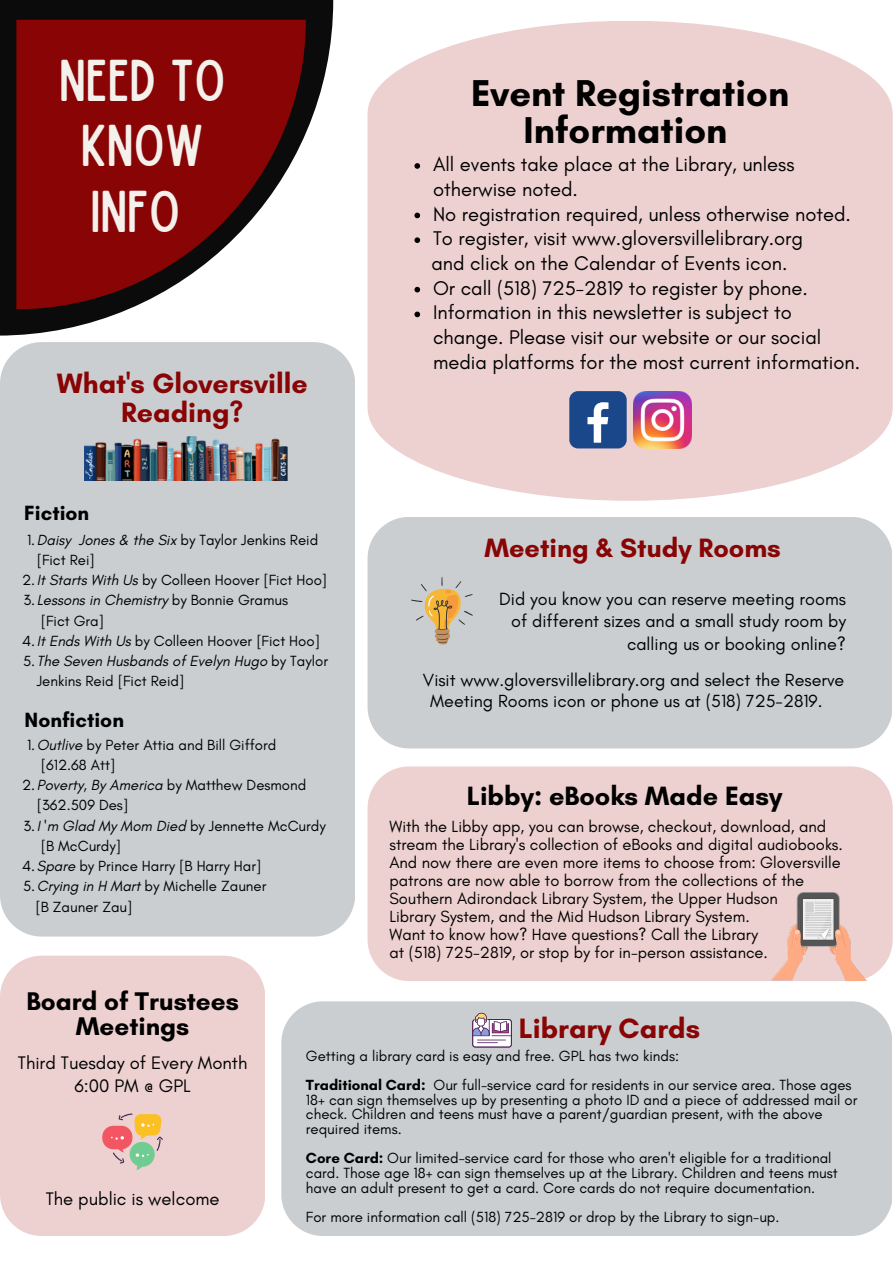
<style>
.page{position:relative;width:893px;height:1264px;background:#fff}
.page>*{position:absolute;margin:0;border:0;box-sizing:border-box;transform-origin:0 0}
.t1{font:47.25px "Sailors Condensed";color:#f4f0ec}
.t2{font:700 38.1px "Glacial Indifference";color:#000}
.t3{font:700 28.5px "Glacial Indifference";color:#890404}
.t4{font:700 27px "Glacial Indifference";color:#000}
.t5{font:700 27px "Glacial Indifference";color:#890404}
.t6{font:700 25.95px/25.2px "Glacial Indifference";color:#000;text-align:center}
.t7{font:700 21px "Glacial Indifference";color:#000}
.t8{font:20.1px/24.8px "Glacial Indifference";color:#000}
.t9{font:18.45px "Glacial Indifference";color:#000}
.t10{font:18px "Glacial Indifference";color:#000}
.t11{font:17.85px/21.3px "Glacial Indifference";color:#000}
.t12{font:16.5px/18px "Glacial Indifference";color:#000}
.t13{font:15px/20.2px "Glacial Indifference";color:#000}
.s1{font-style:italic}
.s2{font-weight:700}
</style>
<div class="page">
<svg style="left:0;top:0;width:333px;height:335px;fill:#0b0b0b"></svg>
<div style="left:367px;top:517px;width:525px;height:231px;background:#cbced1;border-radius:42px"></div>
<div style="left:281px;top:1001px;width:611px;height:234px;background:#cbced1"></div>
<svg style="left:367px;top:21px;width:525px;height:479px;fill:#edd0d0"></svg>
<svg style="left:17px;top:20px;width:289px;height:289px;fill:#890404"></svg>
<div style="left:0;top:342px;width:355px;height:594px;background:#cbced1"></div>
<div style="left:367px;top:766px;width:525px;height:215px;background:#edd0d0"></div>
<img style="left:84px;top:437px;width:204px;height:44px">
<svg style="left:411px;top:577px;width:61px;height:67px"></svg>
<img style="left:633px;top:391px;width:58px;height:57px">
<div style="left:569px;top:391px;width:57px;height:57px;background:#1a4789;border-radius:9px"></div>
<svg style="left:587px;top:402px;width:21px;height:40px"></svg>
<img style="left:771px;top:892px;width:95px;height:88px">
<svg style="left:472px;top:1012px;width:39px;height:35px"></svg>
<div style="left:0;top:955px;width:265px;height:280px;background:#edd0d0"></div>
<svg style="left:102px;top:1113px;width:61px;height:57px"></svg>
<svg style="left:414px;top:163px;width:6px;height:6px"></svg>
<svg style="left:414px;top:213px;width:6px;height:5px"></svg>
<svg style="left:414px;top:237px;width:6px;height:6px"></svg>
<svg style="left:414px;top:287px;width:6px;height:5px"></svg>
<svg style="left:414px;top:311px;width:6px;height:6px"></svg>
<p class="t1" style="left:59px;top:60px;width:168px">NEED TO</p>
<p class="t1" style="left:81px;top:125px;width:124px">KNOW</p>
<p class="t1" style="left:90px;top:190px;width:91px">INFO</p>
<p class="t3" style="left:57px;top:366px;width:252px">What's Gloversville</p>
<p class="t3" style="left:121px;top:394px;width:124px">Reading?</p>
<p class="t7" style="left:24px;top:500px;width:66px">Fiction</p>
<p class="t13" style="left:37px;top:529px;width:283px;text-indent:-10px">1.<span class="s1">Daisy Jones &amp; the Six</span> by Taylor Jenkins Reid [Fict Rei]</p>
<p class="t13" style="left:22px;top:569px;width:306px">2.<span class="s1">It Starts With Us</span> by Colleen Hoover [Fict Hoo]</p>
<p class="t13" style="left:41px;top:590px;width:249px;text-indent:-17px">3.<span class="s1">Lessons in Chemistry</span> by Bonnie Gramus [Fict Gra]</p>
<p class="t13" style="left:22px;top:630px;width:299px">4.<span class="s1">It Ends With Us</span> by Colleen Hoover [Fict Hoo]</p>
<p class="t13" style="left:37px;top:650px;width:293px;text-indent:-14px">5.<span class="s1">The Seven Husbands of Evelyn Hugo</span> by Taylor<br>Jenkins Reid [Fict Reid]</p>
<p class="t7" style="left:25px;top:707px;width:101px">Nonfiction</p>
<p class="t13" style="left:41px;top:734px;width:237px;text-indent:-14px">1.<span class="s1">Outlive</span> by Peter Attia and Bill Gifford [612.68 Att]</p>
<p class="t13" style="left:37px;top:774px;width:271px;text-indent:-15px">2.<span class="s1">Poverty, By America</span> by Matthew Desmond [362.509 Des]</p>
<p class="t13" style="left:41px;top:815px;width:286px;text-indent:-17px">3.<span class="s1">I 'm Glad My Mom Died</span> by Jennette McCurdy [B McCurdy]</p>
<p class="t13" style="left:22px;top:855px;width:241px">4.<span class="s1">Spare</span> by Prince Harry [B Harry Har]</p>
<p class="t13" style="left:23px;top:875px;width:245px">5.<span class="s1">Crying in H Mart</span> by Michelle Zauner</p>
<p class="t13" style="left:36px;top:896px;width:98px">[B Zauner Zau]</p>
<p class="t6" style="left:26px;top:988px;width:214px">Board of Trustees<br>Meetings</p>
<p class="t2" style="left:471px;top:70px;width:319px">Event Registration</p>
<p class="t2" style="left:523px;top:107px;width:205px">Information</p>
<p class="t8" style="left:433px;top:152px;width:363px">All events take place at the Library, unless otherwise noted.</p>
<p class="t8" style="left:433px;top:201px;width:419px">No registration required, unless otherwise noted.</p>
<p class="t8" style="left:433px;top:226px;width:371px">To register, visit www.gloversvillelibrary.org</p>
<p class="t8" style="left:433px;top:275px;width:376px">Or call (518) 725-2819 to register by phone.</p>
<p class="t8" style="left:433px;top:300px;width:428px">Information in this newsletter is subject to change. Please visit our website or our social media platforms for the most current information.</p>
<p class="t8" style="left:431px;top:250px;width:357px">and click on the Calendar of Events icon.</p>
<p class="t5" style="left:484px;top:531px;width:298px">Meeting &amp; Study Rooms</p>
<p class="t10" style="left:499px;top:587px;width:348px">Did you know you can reserve meeting rooms</p>
<p class="t10" style="left:511px;top:610px;width:336px">of different sizes and a small study room by</p>
<p class="t10" style="left:627px;top:632px;width:220px">calling us or booking online?</p>
<p class="t11" style="left:430px;top:669px;width:415px;text-indent:-7px">Visit www.gloversvillelibrary.org and select the Reserve<br>Meeting Rooms icon or phone us at (518) 725-2819.</p>
<p class="t4" style="left:467px;top:779px;width:317px">Libby: eBooks Made Easy</p>
<p class="t12" style="left:389px;top:817px;width:455px">With the Libby app, you can browse, checkout, download, and stream the Library's collection of eBooks and digital audiobooks.<br>And now there are even more items to choose from: Gloversville patrons are now able to borrow from the collections of the Southern Adirondack Library System, the Upper Hudson</p>
<p class="t12" style="left:389px;top:907px;width:362px">Library System, and the Mid Hudson Library System.</p>
<p class="t12" style="left:389px;top:925px;width:370px">Want to know how? Have questions? Call the Library</p>
<p class="t12" style="left:389px;top:943px;width:380px">at (518) 725-2819, or stop by for in-person assistance.</p>
<p class="t3" style="left:519px;top:1010px;width:183px">Library Cards</p>
<p class="t9" style="left:18px;top:1051px;width:231px">Third Tuesday of Every Month</p>
<p class="t9" style="left:74px;top:1074px;width:118px">6:00 PM @ GPL</p>
<p class="t9" style="left:46px;top:1187px;width:175px">The public is welcome</p>
<p class="t13" style="left:306px;top:1045px;width:374px">Getting a library card is easy and free. GPL has two kinds:</p>
<p class="t13" style="left:306px;top:1077px;width:553px;line-height:14.5px"><span class="s2">Traditional Card:</span> Our full-service card for residents in our service area. Those ages 18+ can sign themselves up by presenting a photo ID and a piece of addressed mail or check. Children and teens must have a parent/guardian present, with the above required items.</p>
<p class="t13" style="left:306px;top:1150px;width:533px;line-height:14.5px"><span class="s2">Core Card:</span> Our limited-service card for those who aren't eligible for a traditional card. Those age 18+ can sign themselves up at the Library. Children and teens must have an adult present to get a card. Core cards do not require documentation.</p>
<p class="t13" style="left:306px;top:1206px;width:475px">For more information call (518) 725-2819 or drop by the Library to sign-up.</p>
</div>
